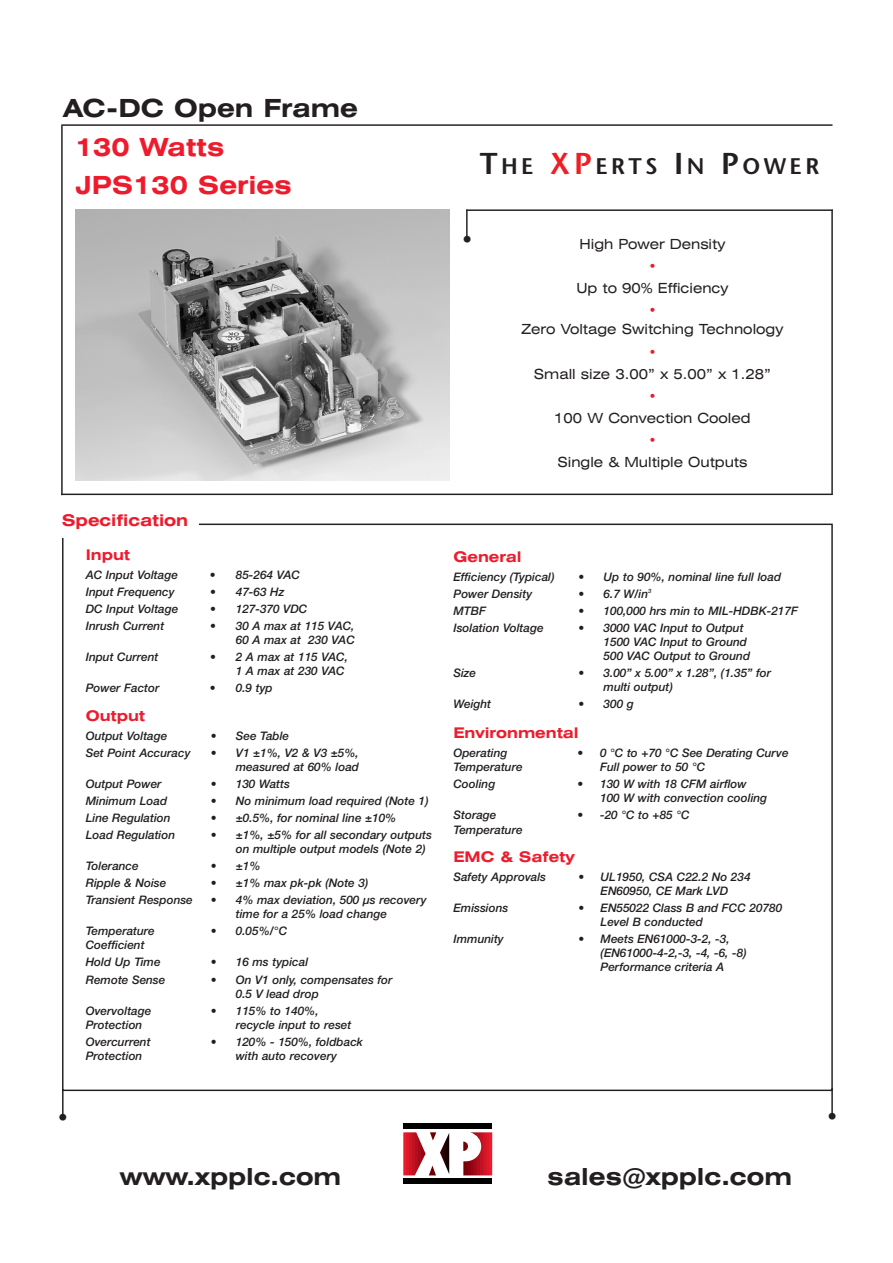
<style>
.page{position:relative;width:893px;height:1263px;background:#fff}
.page>*{position:absolute;margin:0;border:0;box-sizing:border-box;transform-origin:0 0}
.t1{font:700 expanded 25.05px/38.2px "Swiss 721 BT";color:#ee1b2c}
.t2{font:700 expanded 25.05px "Swiss 721 BT";color:#231f20}
.t3{font:700 expanded 23.55px "Swiss 721 BT";color:#231f20}
.t4{font:600 22.65px "Stone Sans";letter-spacing:.155em;color:#231f20}
.t5{font:500 19.05px "Helvetica Neue";color:#231f20}
.t6{font:700 expanded 16.2px "Swiss 721 BT";color:#ee1b2c}
.t7{font:700 expanded 14.7px "Swiss 721 BT";color:#ee1b2c}
.t8{font:expanded 13.95px "Swiss 721 BT";color:#231f20}
.t9{font:expanded 13.95px "Swiss 721 BT";color:#ee1b2c}
.t10{font:expanded 13.95px "Swiss 721 BT";color:#ee1e24}
.t11{font:italic 500 11.7px/14.1px "Helvetica Neue";color:#231f20}
.s1{font-size:30.15px}
.s2{font-size:30.15px;color:#ee1e24}
</style>
<div class="page">
<img style="left:76px;top:210px;width:373px;height:271px">
<div style="left:403px;top:1123px;width:89px;height:6px;background:#000"></div>
<hr style="left:403px;top:1132px;width:3px;height:43px;background:#ee1b2c">
<hr style="left:406px;top:1132px;width:3px;height:43px;background:#de1829">
<hr style="left:409px;top:1132px;width:3px;height:43px;background:#cf1626">
<hr style="left:412px;top:1132px;width:3px;height:43px;background:#c11222">
<hr style="left:415px;top:1132px;width:3px;height:43px;background:#b30e1e">
<hr style="left:418px;top:1132px;width:3px;height:43px;background:#a50a19">
<hr style="left:421px;top:1132px;width:3px;height:43px;background:#990513">
<hr style="left:424px;top:1132px;width:1px;height:43px;background:#8b010b">
<svg style="left:430px;top:1132px;width:6px;height:9px"></svg>
<hr style="left:440px;top:1133px;width:1px;height:41px;background:#450000">
<hr style="left:441px;top:1133px;width:3px;height:41px;background:#2e0000">
<hr style="left:444px;top:1133px;width:3px;height:41px;background:#150000">
<hr style="left:447px;top:1133px;width:2px;height:41px;background:#150000">
<svg style="left:429px;top:1166px;width:7px;height:9px"></svg>
<hr style="left:463px;top:1132px;width:2px;height:43px;background:#720000">
<hr style="left:465px;top:1132px;width:3px;height:43px;background:#7f0006">
<hr style="left:468px;top:1132px;width:3px;height:43px;background:#8c010b">
<hr style="left:471px;top:1132px;width:3px;height:43px;background:#990513">
<hr style="left:474px;top:1132px;width:3px;height:43px;background:#a50a19">
<hr style="left:477px;top:1132px;width:3px;height:43px;background:#b30e1e">
<hr style="left:480px;top:1132px;width:3px;height:43px;background:#c11222">
<hr style="left:483px;top:1132px;width:3px;height:43px;background:#cf1626">
<hr style="left:486px;top:1132px;width:3px;height:43px;background:#de1829">
<hr style="left:489px;top:1132px;width:3px;height:43px;background:#ee1b2c">
<hr style="left:492px;top:1132px;width:1px;height:43px;background:#ee1b2c">
<div style="left:403px;top:1179px;width:89px;height:5px;background:#000"></div>
<svg style="left:831px;top:1088px;width:1px;height:28px"></svg>
<hr style="left:62px;top:1089px;width:2px;height:28px;background:#231f20">
<hr style="left:61px;top:125px;width:2px;height:370px;background:#231f20">
<hr style="left:61px;top:494px;width:771px;height:1px;background:#231f20">
<hr style="left:466px;top:209px;width:366px;height:2px;background:#231f20">
<hr style="left:831px;top:210px;width:1px;height:285px;background:#231f20">
<svg style="left:466px;top:209px;width:1px;height:28px"></svg>
<hr style="left:61px;top:124px;width:771px;height:2px;background:#231f20">
<h1 class="t2" style="left:64px;top:99px;width:296px">AC-DC Open Frame</h1>
<h1 class="t1" style="left:75px;top:131px;width:218px">130 Watts<br>JPS130 Series</h1>
<h3 class="t6" style="left:62px;top:515px;width:128px">Specification</h3>
<p class="t7" style="left:86px;top:550px;width:46px">Input</p>
<p class="t11" style="left:86px;top:569px;width:94px">AC Input Voltage</p>
<p class="t11" style="left:210px;top:569px;width:91px">• 85-264 VAC</p>
<p class="t11" style="left:86px;top:586px;width:90px">Input Frequency</p>
<p class="t11" style="left:210px;top:586px;width:76px">• 47-63 Hz</p>
<p class="t11" style="left:86px;top:603px;width:94px">DC Input Voltage</p>
<p class="t11" style="left:210px;top:603px;width:99px">• 127-370 VDC</p>
<p class="t11" style="left:86px;top:620px;width:80px">Inrush Current</p>
<p class="t11" style="left:210px;top:620px;width:146px;text-align:right">• 30 A max at 115 VAC,<br>60 A max at 230 VAC</p>
<p class="t11" style="left:86px;top:651px;width:74px">Input Current</p>
<p class="t11" style="left:210px;top:651px;width:139px;text-align:right">• 2 A max at 115 VAC,<br>1 A max at 230 VAC</p>
<p class="t11" style="left:86px;top:682px;width:75px">Power Factor</p>
<p class="t11" style="left:210px;top:682px;width:64px">• 0.9 typ</p>
<p class="t7" style="left:86px;top:710px;width:61px">Output</p>
<p class="t11" style="left:86px;top:729px;width:83px">Output Voltage</p>
<p class="t11" style="left:211px;top:729px;width:80px">• See Table</p>
<p class="t11" style="left:86px;top:746px;width:106px">Set Point Accuracy</p>
<p class="t11" style="left:211px;top:746px;width:150px;text-align:right">• V1 ±1%, V2 &amp; V3 ±5%, measured at 60% load</p>
<p class="t11" style="left:86px;top:778px;width:77px">Output Power</p>
<p class="t11" style="left:211px;top:778px;width:81px">• 130 Watts</p>
<p class="t11" style="left:86px;top:795px;width:83px">Minimum Load</p>
<p class="t11" style="left:211px;top:795px;width:219px">• No minimum load required (Note 1)</p>
<p class="t11" style="left:86px;top:812px;width:86px">Line Regulation</p>
<p class="t11" style="left:211px;top:812px;width:187px">• ±0.5%, for nominal line ±10%</p>
<p class="t11" style="left:86px;top:829px;width:91px">Load Regulation</p>
<p class="t11" style="left:236px;top:829px;width:198px;text-indent:-25px">• ±1%, ±5% for all secondary outputs on multiple output models (Note 2)</p>
<p class="t11" style="left:86px;top:860px;width:54px">Tolerance</p>
<p class="t11" style="left:211px;top:860px;width:51px">• ±1%</p>
<p class="t11" style="left:86px;top:877px;width:82px">Ripple &amp; Noise</p>
<p class="t11" style="left:211px;top:877px;width:159px">• ±1% max pk-pk (Note 3)</p>
<p class="t11" style="left:86px;top:894px;width:109px">Transient Response</p>
<p class="t11" style="left:236px;top:894px;width:192px;text-indent:-25px">• 4% max deviation, 500 µs recovery time for a 25% load change</p>
<p class="t11" style="left:86px;top:925px;width:71px">Temperature</p>
<p class="t11" style="left:211px;top:925px;width:78px">• 0.05%/°C</p>
<p class="t11" style="left:86px;top:938px;width:76px;line-height:17.1px">Coefficient<br>Hold Up Time</p>
<p class="t11" style="left:211px;top:956px;width:99px">• 16 ms typical</p>
<p class="t11" style="left:86px;top:973px;width:81px">Remote Sense</p>
<p class="t11" style="left:236px;top:973px;width:158px;text-indent:-25px">• On V1 only, compensates for<br>0.5 V lead drop</p>
<p class="t11" style="left:86px;top:1005px;width:67px">Overvoltage</p>
<p class="t11" style="left:211px;top:1005px;width:109px">• 115% to 140%,</p>
<p class="t11" style="left:86px;top:1019px;width:58px">Protection</p>
<p class="t11" style="left:236px;top:1019px;width:117px">recycle input to reset</p>
<p class="t11" style="left:86px;top:1036px;width:66px">Overcurrent</p>
<p class="t11" style="left:211px;top:1036px;width:154px">• 120% - 150%, foldback</p>
<p class="t11" style="left:86px;top:1050px;width:58px">Protection</p>
<p class="t11" style="left:236px;top:1050px;width:103px">with auto recovery</p>
<h3 class="t4" style="left:479px;top:157px;width:341px"><span class="s1">T</span>HE <span class="s2">XP</span>ERTS <span class="s1">I</span>N <span class="s1">P</span>OWER</h3>
<h3 class="t5" style="left:462px;top:233px;width:11px">•</h3>
<p class="t8" style="left:579px;top:239px;width:147px">High Power Density</p>
<p class="t9" style="left:648px;top:261px;width:10px">•</p>
<p class="t8" style="left:576px;top:283px;width:154px">Up to 90% Efficiency</p>
<p class="t9" style="left:648px;top:305px;width:10px">•</p>
<p class="t8" style="left:521px;top:324px;width:263px">Zero Voltage Switching Technology</p>
<p class="t10" style="left:648px;top:346px;width:10px">•</p>
<p class="t8" style="left:534px;top:369px;width:238px">Small size 3.00” x 5.00” x 1.28”</p>
<p class="t9" style="left:648px;top:391px;width:10px">•</p>
<p class="t8" style="left:554px;top:413px;width:198px">100 W Convection Cooled</p>
<p class="t9" style="left:648px;top:435px;width:10px">•</p>
<p class="t8" style="left:557px;top:457px;width:191px">Single &amp; Multiple Outputs</p>
<p class="t7" style="left:453px;top:551px;width:70px">General</p>
<p class="t11" style="left:453px;top:570px;width:102px">Efficiency (Typical)</p>
<p class="t11" style="left:578px;top:570px;width:204px">• Up to 90%, nominal line full load</p>
<p class="t11" style="left:453px;top:588px;width:80px">Power Density</p>
<p class="t11" style="left:578px;top:588px;width:74px">• 6.7 W/in<sup>3</sup></p>
<p class="t11" style="left:453px;top:605px;width:34px">MTBF</p>
<p class="t11" style="left:578px;top:605px;width:221px">• 100,000 hrs min to MIL-HDBK-217F</p>
<p class="t11" style="left:453px;top:622px;width:92px">Isolation Voltage</p>
<p class="t11" style="left:603px;top:622px;width:148px;text-indent:-25px">• 3000 VAC Input to Output<br>1500 VAC Input to Ground<br>500 VAC Output to Ground</p>
<p class="t11" style="left:453px;top:667px;width:24px">Size</p>
<p class="t11" style="left:603px;top:667px;width:169px;text-indent:-25px">• 3.00” x 5.00” x 1.28”, (1.35” for multi output)</p>
<p class="t11" style="left:453px;top:698px;width:39px">Weight</p>
<p class="t11" style="left:578px;top:698px;width:57px">• 300 g</p>
<p class="t7" style="left:453px;top:727px;width:127px">Environmental</p>
<p class="t11" style="left:453px;top:747px;width:56px">Operating</p>
<p class="t11" style="left:577px;top:747px;width:213px">• 0 °C to +70 °C See Derating Curve</p>
<p class="t11" style="left:453px;top:761px;width:71px">Temperature</p>
<p class="t11" style="left:600px;top:761px;width:107px">Full power to 50 °C</p>
<p class="t11" style="left:453px;top:778px;width:43px">Cooling</p>
<p class="t11" style="left:600px;top:778px;width:169px;text-indent:-23px">• 130 W with 18 CFM airflow<br>100 W with convection cooling</p>
<p class="t11" style="left:453px;top:809px;width:44px">Storage</p>
<p class="t11" style="left:577px;top:809px;width:114px">• -20 °C to +85 °C</p>
<p class="t11" style="left:453px;top:824px;width:71px">Temperature</p>
<p class="t7" style="left:453px;top:852px;width:123px">EMC &amp; Safety</p>
<p class="t11" style="left:453px;top:871px;width:94px">Safety Approvals</p>
<p class="t11" style="left:578px;top:871px;width:173px;text-align:center">• UL1950, CSA C22.2 No 234<br>EN60950, CE Mark LVD</p>
<p class="t11" style="left:453px;top:902px;width:56px">Emissions</p>
<p class="t11" style="left:600px;top:902px;width:183px;text-indent:-22px">• EN55022 Class B and FCC 20780<br>Level B conducted</p>
<p class="t11" style="left:453px;top:933px;width:52px">Immunity</p>
<p class="t11" style="left:600px;top:933px;width:148px;text-indent:-22px">• Meets EN61000-3-2, -3, (EN61000-4-2,-3, -4, -6, -8)<br>Performance criteria A</p>
<h3 class="t5" style="left:58px;top:1110px;width:11px">•</h3>
<h3 class="t5" style="left:827px;top:1109px;width:11px">•</h3>
<h2 class="t3" style="left:120px;top:1168px;width:223px">www.xpplc.com</h2>
<h2 class="t3" style="left:547px;top:1168px;width:246px">sales@xpplc.com</h2>
</div>
